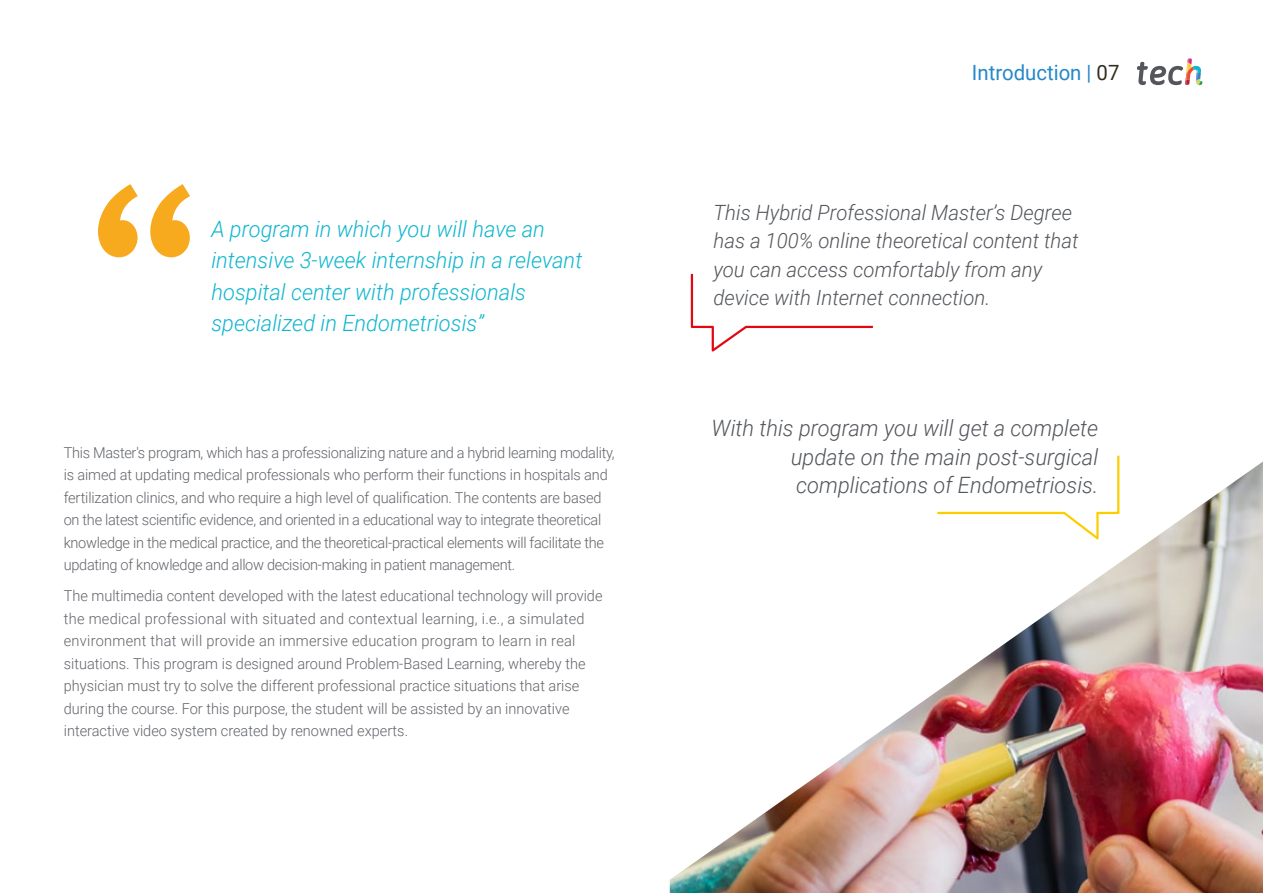
<style>
.page{position:relative;width:1263px;height:893px;background:#fff}
.page>*{position:absolute;margin:0;border:0;box-sizing:border-box;transform-origin:0 0}
.t1{font:italic 300 22.5px/31.5px "Roboto";color:#0fb6cf}
.t2{font:italic 300 22.5px/28.5px "Roboto";color:#52555b;text-align:justify}
.t3{font:italic 300 21px/28.5px "Roboto";color:#52555b}
.t4{font:21px "Roboto";color:#2488c9}
.t5{font:300 15px/22.5px "Roboto";letter-spacing:-.01em;color:#61646a}
.s1{color:#312e20}
</style>
<div class="page">
<svg style="left:1137px;top:58px;width:65px;height:28px"></svg>
<svg style="left:98px;top:184px;width:92px;height:73px"></svg>
<svg style="left:690px;top:273px;width:183px;height:79px"></svg>
<img style="left:670px;top:461px;width:593px;height:432px">
<h1 class="t1" style="left:211px;top:212px;width:372px">A program in which you will have an intensive 3-week internship in a relevant hospital center with professionals specialized in Endometriosis”</h1>
<p class="t5" style="left:64px;top:441px;width:552px">This Master's program, which has a professionalizing nature and a hybrid learning modality, is aimed at updating medical professionals who perform their functions in hospitals and fertilization clinics, and who require a high level of qualification. The contents are based on the latest scientific evidence, and oriented in a educational way to integrate theoretical knowledge in the medical practice, and the theoretical-practical elements will facilitate the updating of knowledge and allow decision-making in patient management.</p>
<p class="t5" style="left:64px;top:584px;width:540px">The multimedia content developed with the latest educational technology will provide the medical professional with situated and contextual learning, i.e., a simulated environment that will provide an immersive education program to learn in real situations. This program is designed around Problem-Based Learning, whereby the physician must try to solve the different professional practice situations that arise during the course. For this purpose, the student will be assisted by an innovative interactive video system created by renowned experts.</p>
<h2 class="t4" style="left:972px;top:57px;width:149px">Introduction | <span class="s1">07</span></h2>
<h2 class="t3" style="left:713px;top:197px;width:367px">This Hybrid Professional Master’s Degree has a 100% online theoretical content that you can access comfortably from any device with Internet connection.</h2>
<h1 class="t2" style="left:791px;top:413px;width:309px;text-indent:-79px">With this program you will get a complete update on the main post-surgical complications of Endometriosis.</h1>
</div>
